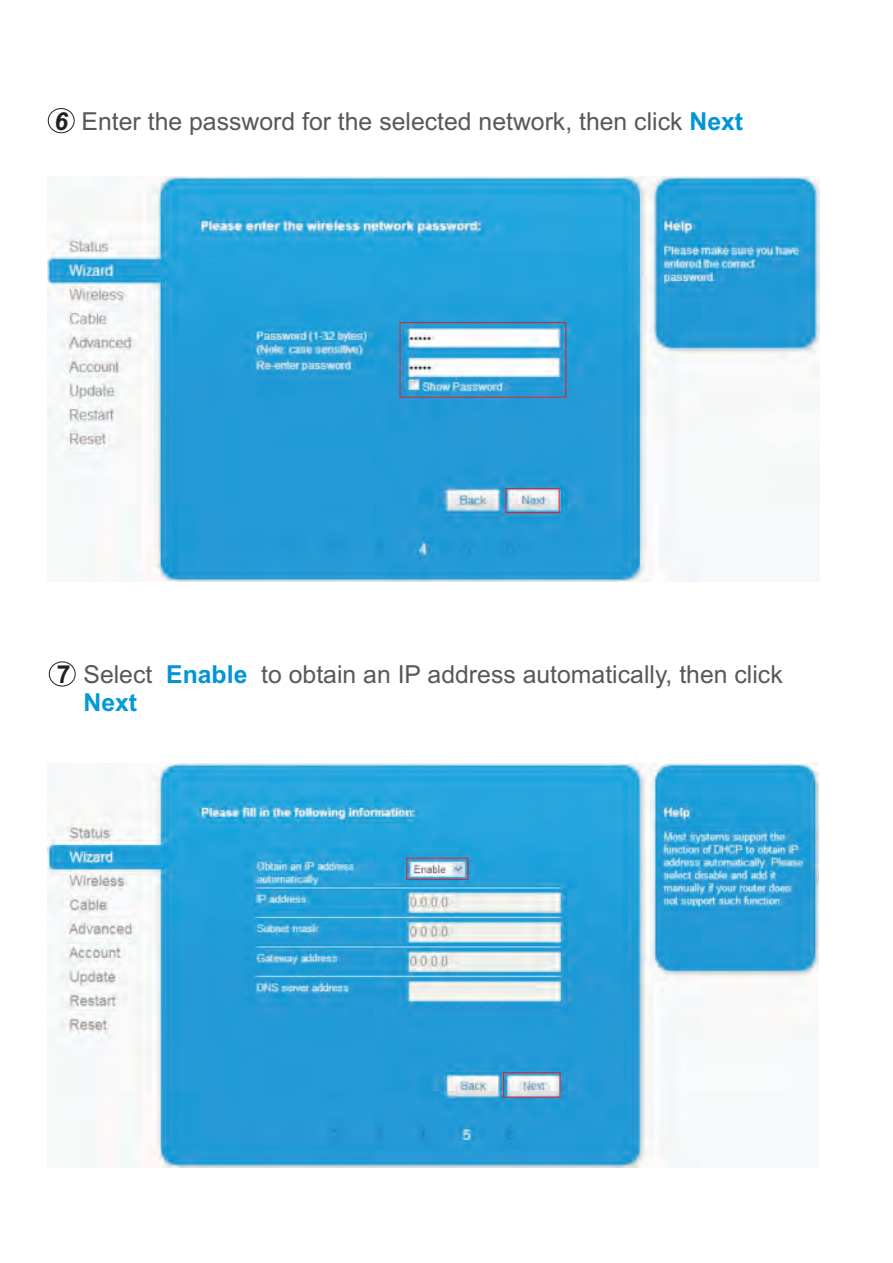
<style>
.page{position:relative;width:893px;height:1263px;background:#fff}
.page>*{position:absolute;margin:0;border:0;box-sizing:border-box;transform-origin:0 0}
.t1{font:24.75px "Arial";color:#57585a}
.t2{font:700 24.75px "Arial";color:#0095d5}
.t3{font:700 24.75px "Arial";color:#0199d7}
.t4{font:700 24.75px "Arial";color:#231f20}
.s1{font-weight:700;font-style:italic;color:#231f20}
.s2{font-weight:700;color:#0094d5}
</style>
<div class="page">
<img style="left:48px;top:763px;width:771px;height:404px">
<img style="left:47px;top:177px;width:773px;height:404px">
<div style="left:400px;top:322px;width:166px;height:76px;border:1px solid #ee1d23"></div>
<div style="left:505px;top:488px;width:54px;height:25px;border:1px solid #ee1d23"></div>
<div style="left:406px;top:858px;width:62px;height:22px;border:1px solid #ee1d23"></div>
<div style="left:503px;top:1072px;width:57px;height:25px;border:1px solid #ee1d23"></div>
<div style="left:48px;top:108px;width:27px;height:25px;border:1px solid #231f20;border-radius:50%"></div>
<div style="left:49px;top:661px;width:27px;height:25px;border:1px solid #231f20;border-radius:50%"></div>
<p class="t1" style="left:54px;top:112px;width:691px"><span class="s1">6</span> Enter the password for the selected network, then click <span class="s2">Next</span></p>
<p class="t4" style="left:57px;top:665px;width:15px">7</p>
<p class="t1" style="left:83px;top:665px;width:70px">Select</p>
<p class="t1" style="left:261px;top:665px;width:523px">to obtain an IP address automatically, then click</p>
<p class="t2" style="left:166px;top:665px;width:83px">Enable</p>
<p class="t3" style="left:83px;top:693px;width:55px">Next</p>
</div>
